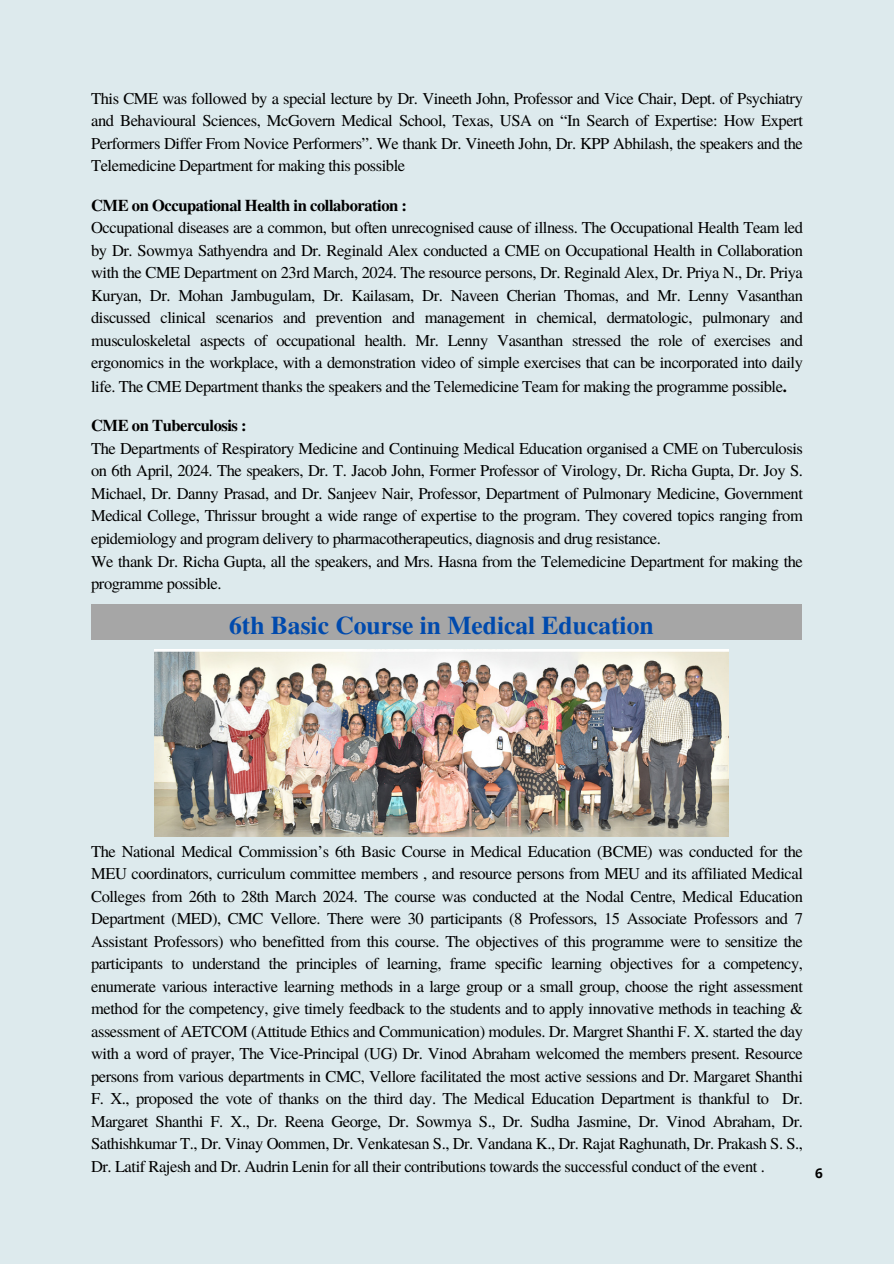
<style>
.page{position:relative;width:894px;height:1264px;background:#fff}
.page>*{position:absolute;margin:0;border:0;box-sizing:border-box;transform-origin:0 0}
.t1{font:700 25.5px "Te X Gyre Termes";color:#004aad}
.t2{font:16.5px/22.5px "Te X Gyre Termes";letter-spacing:-.025em;color:#000;text-align:justify}
.t3{font:700 16.5px "Te X Gyre Termes";letter-spacing:-.025em;color:#000}
.t4{font:700 13.5px "Open Sans";color:#000}
.s1{font-weight:700}
</style>
<div class="page">
<div style="left:0;top:0;width:893px;height:1263px;background:#ddeaed"></div>
<div style="left:91px;top:604px;width:710px;height:35px;background:#a6a6a6"></div>
<img style="left:154px;top:649px;width:574px;height:187px">
<p class="t2" style="left:91px;top:86px;width:713px">This CME was followed by a special lecture by Dr. Vineeth John, Professor and Vice Chair, Dept. of Psychiatry and Behavioural Sciences, McGovern Medical School, Texas, USA on “In Search of Expertise: How Expert Performers Differ From Novice Performers”. We thank Dr. Vineeth John, Dr. KPP Abhilash, the speakers and the Telemedicine Department for making this possible</p>
<p class="t3" style="left:91px;top:192px;width:317px">CME on Occupational Health in collaboration :</p>
<p class="t2" style="left:91px;top:216px;width:713px">Occupational diseases are a common, but often unrecognised cause of illness. The Occupational Health Team led by Dr. Sowmya Sathyendra and Dr. Reginald Alex conducted a CME on Occupational Health in Collaboration with the CME Department on 23rd March, 2024. The resource persons, Dr. Reginald Alex, Dr. Priya N., Dr. Priya Kuryan, Dr. Mohan Jambugulam, Dr. Kailasam, Dr. Naveen Cherian Thomas, and Mr. Lenny Vasanthan discussed clinical scenarios and prevention and management in chemical, dermatologic, pulmonary and musculoskeletal aspects of occupational health. Mr. Lenny Vasanthan stressed the role of exercises and ergonomics in the workplace, with a demonstration video of simple exercises that can be incorporated into daily life. The CME Department thanks the speakers and the Telemedicine Team for making the programme possible<span class="s1">.</span></p>
<p class="t3" style="left:91px;top:413px;width:157px">CME on Tuberculosis :</p>
<h1 class="t2" style="left:91px;top:436px;width:713px">The Departments of Respiratory Medicine and Continuing Medical Education organised a CME on Tuberculosis on 6th April, 2024. The speakers, Dr. T. Jacob John, Former Professor of Virology, Dr. Richa Gupta, Dr. Joy S.<br>Michael, Dr. Danny Prasad, and Dr. Sanjeev Nair, Professor, Department of Pulmonary Medicine, Government Medical College, Thrissur brought a wide range of expertise to the program. They covered topics ranging from epidemiology and program delivery to pharmacotherapeutics, diagnosis and drug resistance.</h1>
<p class="t2" style="left:91px;top:549px;width:713px">We thank Dr. Richa Gupta, all the speakers, and Mrs. Hasna from the Telemedicine Department for making the programme possible.</p>
<p class="t1" style="left:229px;top:605px;width:426px">6th Basic Course in Medical Education</p>
<p class="t2" style="left:91px;top:839px;width:713px">The National Medical Commission’s 6th Basic Course in Medical Education (BCME) was conducted for the MEU coordinators, curriculum committee members , and resource persons from MEU and its affiliated Medical Colleges from 26th to 28th March 2024. The course was conducted at the Nodal Centre, Medical Education Department (MED), CMC Vellore. There were 30 participants (8 Professors, 15 Associate Professors and 7<br>Assistant Professors) who benefitted from this course. The objectives of this programme were to sensitize the participants to understand the principles of learning, frame specific learning objectives for a competency, enumerate various interactive learning methods in a large group or a small group, choose the right assessment method for the competency, give timely feedback to the students and to apply innovative methods in teaching &amp; assessment of AETCOM (Attitude Ethics and Communication) modules. Dr. Margret Shanthi F. X. started the day with a word of prayer, The Vice-Principal (UG) Dr. Vinod Abraham welcomed the members present. Resource persons from various departments in CMC, Vellore facilitated the most active sessions and Dr. Margaret Shanthi F. X., proposed the vote of thanks on the third day. The Medical Education Department is thankful to Dr.<br>Margaret Shanthi F. X., Dr. Reena George, Dr. Sowmya S., Dr. Sudha Jasmine, Dr. Vinod Abraham, Dr.<br>Sathishkumar T., Dr. Vinay Oommen, Dr. Venkatesan S., Dr. Vandana K., Dr. Rajat Raghunath, Dr. Prakash S. S., Dr. Latif Rajesh and Dr. Audrin Lenin for all their contributions towards the successful conduct of the event .</p>
<p class="t4" style="left:815px;top:1163px;width:9px">6</p>
</div>
